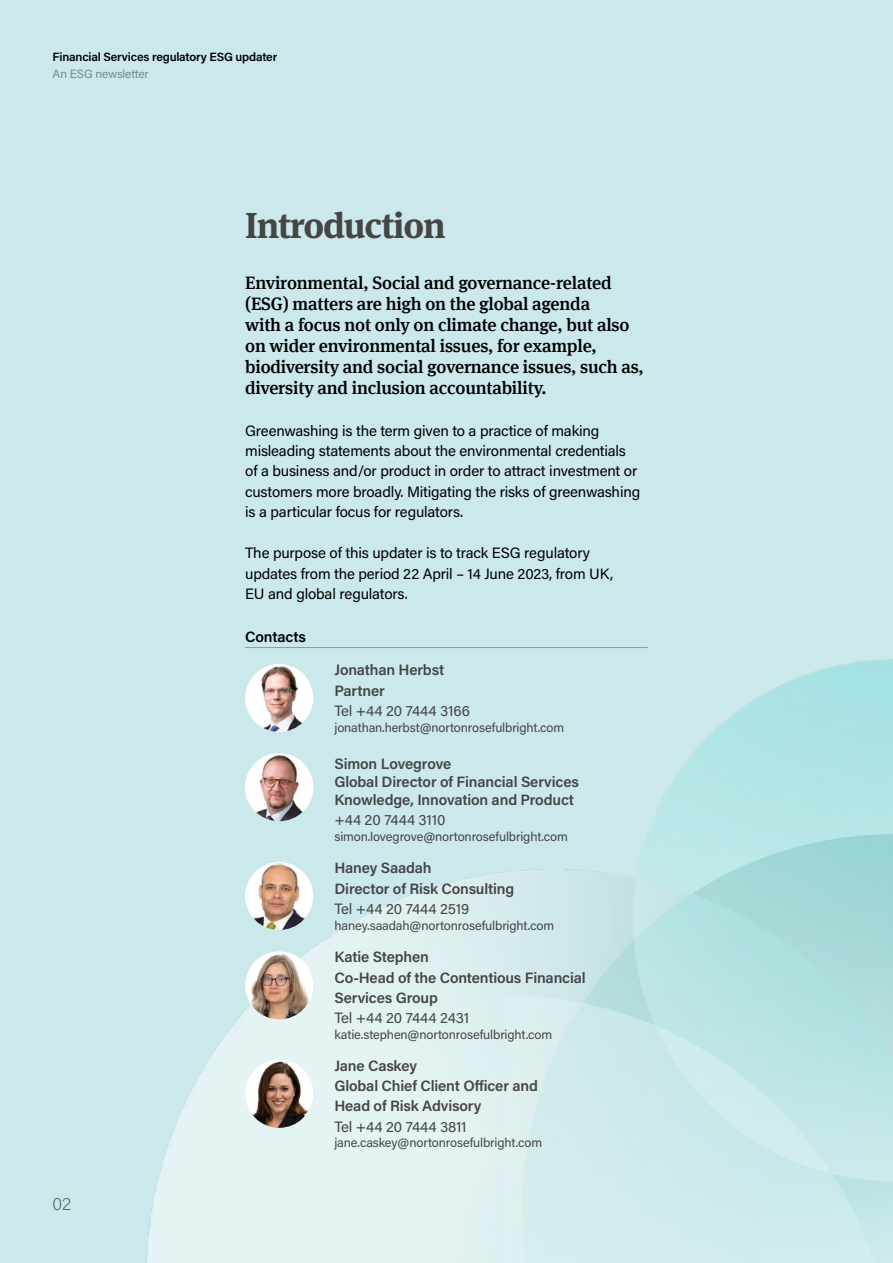
<style>
.page{position:relative;width:893px;height:1263px;background:#cbe8ea}
.page>*{position:absolute;margin:0;border:0;box-sizing:border-box;transform-origin:0 0}
.t1{font:700 36px "Meta Serif Pro";letter-spacing:-.03em;color:#454545}
.t2{font:500 18px/21px "Meta Serif Offc Pro";letter-spacing:-.01em;color:#000}
.t3{font:200 18px "Acumin Pro";color:#666}
.t4{font:15px/20.2px "Acumin Pro";letter-spacing:-.01em;color:#000}
.t5{font:600 15px/20.2px "Acumin Pro";letter-spacing:-.01em;color:#454545}
.t6{font:15px "Acumin Pro";letter-spacing:-.005em;color:#454545}
.t7{font:600 15px "Acumin Pro";letter-spacing:-.01em;color:#000}
.t8{font:12.75px "Acumin Pro";letter-spacing:-.01em;color:#454545}
.t9{font:600 12px "Acumin Pro";letter-spacing:-.015em;color:#000}
.t10{font:12px "Acumin Pro";letter-spacing:-.015em;color:#999}
</style>
<div class="page">
<img style="left:147px;top:659px;width:746px;height:604px">
<img style="left:245px;top:665px;width:68px;height:67px">
<img style="left:245px;top:753px;width:68px;height:68px;border-radius:34px">
<img style="left:245px;top:862px;width:68px;height:68px;border-radius:34px">
<hr style="left:245px;top:647px;width:403px;height:1px;background:#999">
<img style="left:245px;top:951px;width:68px;height:68px;border-radius:34px">
<img style="left:245px;top:1060px;width:68px;height:68px;border-radius:34px">
<p class="t9" style="left:53px;top:49px;width:226px">Financial Services regulatory ESG updater</p>
<p class="t10" style="left:53px;top:65px;width:98px">An ESG newsletter</p>
<h1 class="t1" style="left:245px;top:197px;width:202px">Introduction</h1>
<p class="t2" style="left:245px;top:271px;width:400px">Environmental, Social and governance-related (ESG) matters are high on the global agenda<br>with a focus not only on climate change, but also on wider environmental issues, for example, biodiversity and social governance issues, such as, diversity and inclusion accountability.</p>
<p class="t4" style="left:245px;top:420px;width:397px">Greenwashing is the term given to a practice of making misleading statements about the environmental credentials of a business and/or product in order to attract investment or customers more broadly. Mitigating the risks of greenwashing is a particular focus for regulators.</p>
<p class="t4" style="left:245px;top:542px;width:370px">The purpose of this updater is to track ESG regulatory updates from the period 22 April – 14 June 2023, from UK,<br>EU and global regulators.</p>
<p class="t3" style="left:53px;top:1192px;width:20px">02</p>
<p class="t7" style="left:245px;top:626px;width:62px">Contacts</p>
<p class="t5" style="left:334px;top:659px;width:111px">Jonathan Herbst<br>Partner</p>
<p class="t6" style="left:334px;top:700px;width:137px">Tel +44 20 7444 3166</p>
<p class="t8" style="left:334px;top:718px;width:231px">jonathan.herbst@nortonrosefulbright.com</p>
<p class="t5" style="left:334px;top:754px;width:246px;line-height:18px">Simon Lovegrove<br>Global Director of Financial Services<br>Knowledge, Innovation and Product</p>
<p class="t6" style="left:334px;top:809px;width:112px">+44 20 7444 3110</p>
<p class="t8" style="left:334px;top:827px;width:235px">simon.lovegrove@nortonrosefulbright.com</p>
<p class="t5" style="left:334px;top:857px;width:181px">Haney Saadah<br>Director of Risk Consulting</p>
<p class="t6" style="left:334px;top:898px;width:136px">Tel +44 20 7444 2519</p>
<p class="t8" style="left:334px;top:916px;width:221px">haney.saadah@nortonrosefulbright.com</p>
<p class="t5" style="left:334px;top:946px;width:253px">Katie Stephen<br>Co-Head of the Contentious Financial<br>Services Group</p>
<p class="t6" style="left:334px;top:1007px;width:136px">Tel +44 20 7444 2431</p>
<p class="t8" style="left:334px;top:1025px;width:219px">katie.stephen@nortonrosefulbright.com</p>
<p class="t5" style="left:334px;top:1055px;width:205px">Jane Caskey<br>Global Chief Client Officer and<br>Head of Risk Advisory</p>
<p class="t6" style="left:334px;top:1116px;width:134px">Tel +44 20 7444 3811</p>
<p class="t8" style="left:334px;top:1134px;width:209px">jane.caskey@nortonrosefulbright.com</p>
</div>
